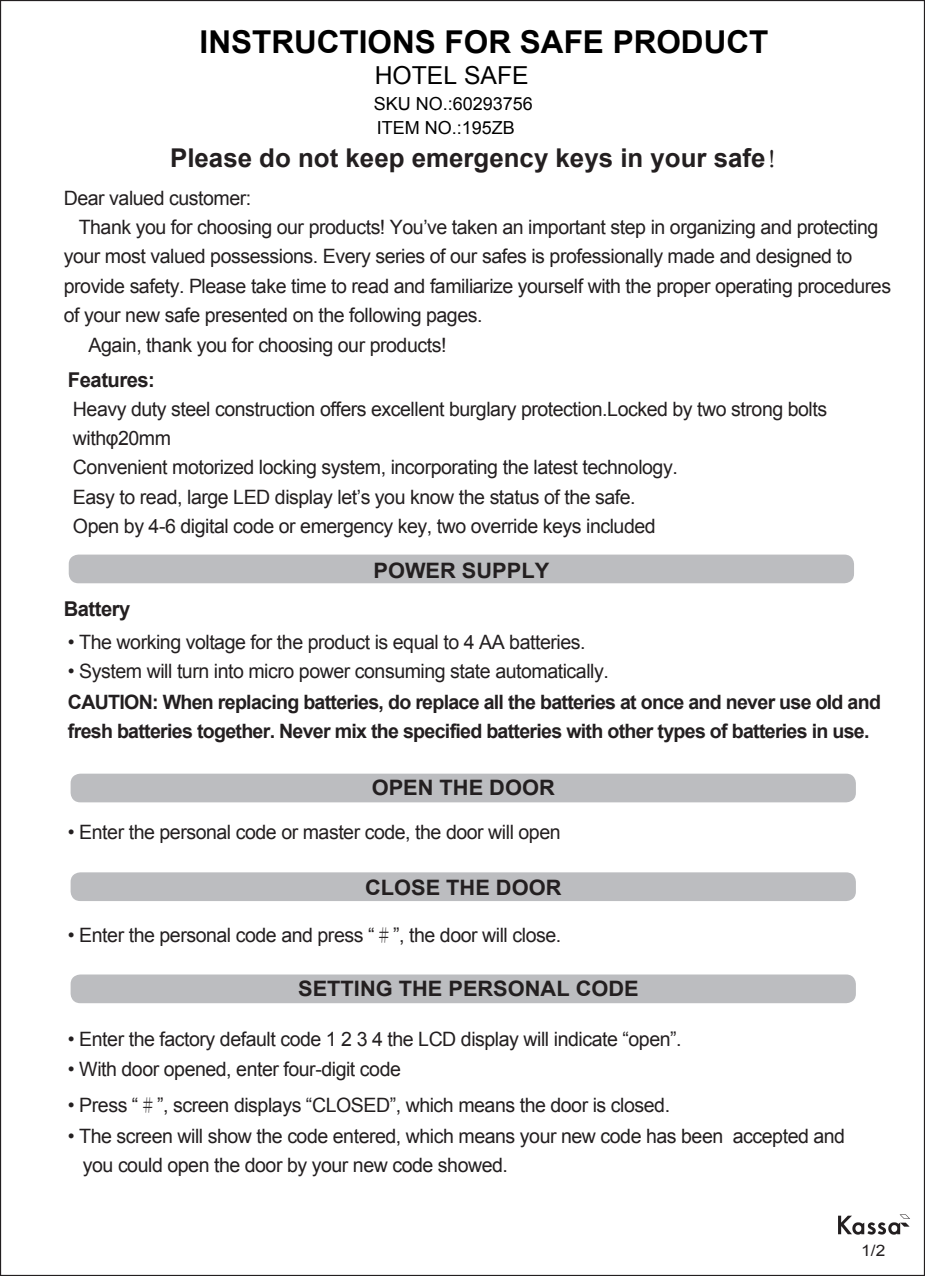
<style>
.page{position:relative;width:925px;height:1276px;background:#fff}
.page>*{position:absolute;margin:0;border:0;box-sizing:border-box;transform-origin:0 0}
.t1{font:700 31.5px "Arial";color:#000}
.t2{font:700 25.88px "Arial";color:#231f20}
.t3{font:24.75px "Arial";color:#000}
.t4{font:700 21.15px "Arial";color:#231f20}
.t5{font:700 20.47px "Arial";letter-spacing:-.025em;color:#231f20}
.t6{font:19.8px/29.2px "Arial";letter-spacing:-.025em;color:#231f20}
.t7{font:700 19.8px/29.2px "Arial";letter-spacing:-.035em;color:#231f20}
.t8{font:18px/23.4px "Arial";color:#000}
.t9{font:15.75px "Arial";color:#231f20;scale:1.1 1}
.s1{font-family:"Adobe Song Std";font-weight:300}
</style>
<div class="page">
<div style="left:69px;top:554px;width:785px;height:29px;background:#bcbdc0;border-radius:10px"></div>
<div style="left:71px;top:773px;width:785px;height:29px;background:#bcbdc0;border-radius:10px"></div>
<div style="left:71px;top:872px;width:785px;height:29px;background:#bcbdc0;border-radius:10px"></div>
<div style="left:71px;top:974px;width:785px;height:29px;background:#bcbdc0;border-radius:10px"></div>
<img style="left:838px;top:1214px;width:72px;height:21px">
<h1 class="t1" style="left:200px;top:21px;width:570px">INSTRUCTIONS FOR SAFE PRODUCT</h1>
<p class="t3" style="left:375px;top:59px;width:156px">HOTEL SAFE</p>
<p class="t8" style="left:374px;top:92px;width:161px">SKU NO.:60293756<br>ITEM NO.:195ZB</p>
<h2 class="t2" style="left:170px;top:141px;width:623px">Please do not keep emergency keys in your safe<span class="s1">！</span></h2>
<p class="t6" style="left:64px;top:183px;width:189px">Dear valued customer:</p>
<p class="t6" style="left:79px;top:213px;width:801px">Thank you for choosing our products! You’ve taken an important step in organizing and protecting</p>
<p class="t6" style="left:64px;top:242px;width:790px">your most valued possessions. Every series of our safes is professionally made and designed to</p>
<p class="t6" style="left:64px;top:271px;width:829px">provide safety. Please take time to read and familiarize yourself with the proper operating procedures</p>
<p class="t6" style="left:64px;top:301px;width:420px">of your new safe presented on the following pages.</p>
<p class="t6" style="left:89px;top:330px;width:359px">Again, thank you for choosing our products!</p>
<p class="t5" style="left:68px;top:367px;width:89px">Features:</p>
<p class="t6" style="left:73px;top:394px;width:756px">Heavy duty steel construction offers excellent burglary protection.Locked by two strong bolts withφ20mm<br>Convenient motorized locking system, incorporating the latest technology.<br>Easy to read, large LED display let’s you know the status of the safe.<br>Open by 4-6 digital code or emergency key, two override keys included</p>
<p class="t4" style="left:373px;top:557px;width:177px">POWER SUPPLY</p>
<p class="t5" style="left:64px;top:596px;width:68px">Battery</p>
<p class="t6" style="left:68px;top:627px;width:519px">• The working voltage for the product is equal to 4 AA batteries.</p>
<p class="t6" style="left:68px;top:657px;width:542px">• System will turn into micro power consuming state automatically.</p>
<p class="t7" style="left:68px;top:688px;width:814px">CAUTION: When replacing batteries, do replace all the batteries at once and never use old and fresh batteries together. Never mix the specified batteries with other types of batteries in use.</p>
<p class="t4" style="left:372px;top:774px;width:184px">OPEN THE DOOR</p>
<p class="t6" style="left:68px;top:818px;width:494px">• Enter the personal code or master code, the door will open</p>
<p class="t4" style="left:365px;top:873px;width:198px">CLOSE THE DOOR</p>
<p class="t6" style="left:68px;top:920px;width:495px">• Enter the personal code and press “<span class="s1">＃</span>”, the door will close.</p>
<p class="t4" style="left:298px;top:975px;width:342px">SETTING THE PERSONAL CODE</p>
<p class="t6" style="left:68px;top:1025px;width:615px">• Enter the factory default code 1 2 3 4 the LCD display will indicate “open”.</p>
<p class="t6" style="left:68px;top:1054px;width:334px">• With door opened, enter four-digit code</p>
<p class="t6" style="left:68px;top:1090px;width:604px">• Press “<span class="s1">＃</span>”, screen displays “CLOSED”, which means the door is closed.</p>
<p class="t6" style="left:83px;top:1121px;width:764px;text-indent:-15px">• The screen will show the code entered, which means your new code has been accepted and you could open the door by your new code showed.</p>
<p class="t9" style="left:861px;top:1240px;width:23px">1/2</p>
</div>
